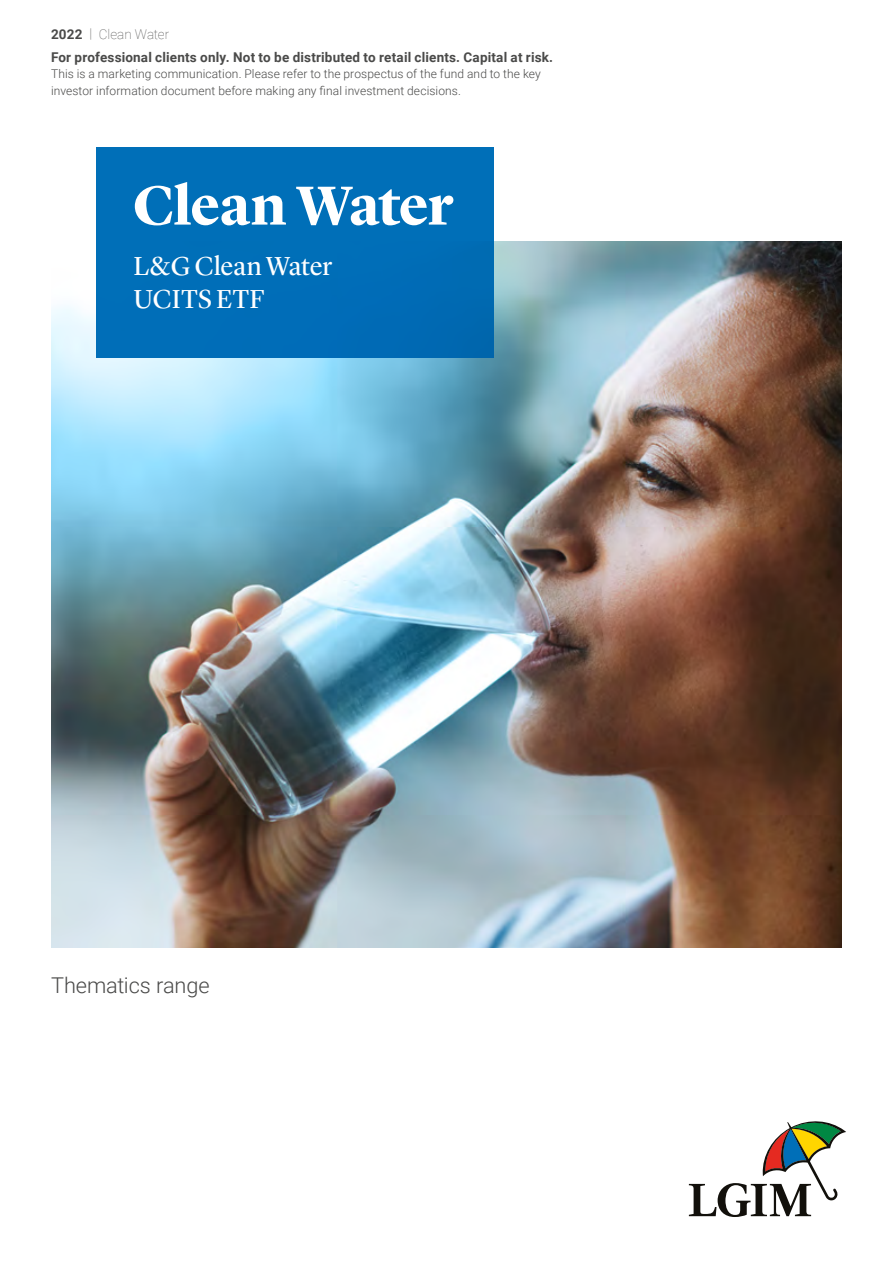
<style>
.page{position:relative;width:893px;height:1263px;background:#fff}
.page>*{position:absolute;margin:0;border:0;box-sizing:border-box;transform-origin:0 0}
.t1{font:700 57px "Lyon Display";letter-spacing:-.015em;color:#fff}
.t2{font:27px/33px "Lyon Display";letter-spacing:-.01em;color:#fff}
.t3{font:300 21.75px "Roboto";letter-spacing:-.01em;color:#4a4a49}
.t4{font:700 13.5px "Roboto";letter-spacing:.01em;color:#4a4a49}
.t5{font:100 13.5px "Roboto";letter-spacing:-.005em;color:#4a4a49}
.t6{font:300 12px/16.5px "Roboto";letter-spacing:.01em;color:#4a4a49}
.s1{font-weight:700}
</style>
<div class="page">
<svg style="left:689px;top:1121px;width:157px;height:96px"></svg>
<img style="left:51px;top:241px;width:791px;height:706px">
<div style="left:96px;top:147px;width:397px;height:211px;background:#006fb8"></div>
<p class="t5" style="left:51px;top:25px;width:120px"><span class="s1">2022</span> | Clean Water</p>
<p class="t4" style="left:51px;top:47px;width:504px">For professional clients only. Not to be distributed to retail clients. Capital at risk.</p>
<p class="t6" style="left:51px;top:65px;width:491px">This is a marketing communication. Please refer to the prospectus of the fund and to the key investor information document before making any final investment decisions.</p>
<h1 class="t1" style="left:133px;top:163px;width:322px">Clean Water</h1>
<h2 class="t2" style="left:133px;top:248px;width:200px">L&amp;G Clean Water<br>UCITS ETF</h2>
<h3 class="t3" style="left:51px;top:970px;width:160px">Thematics range</h3>
</div>
